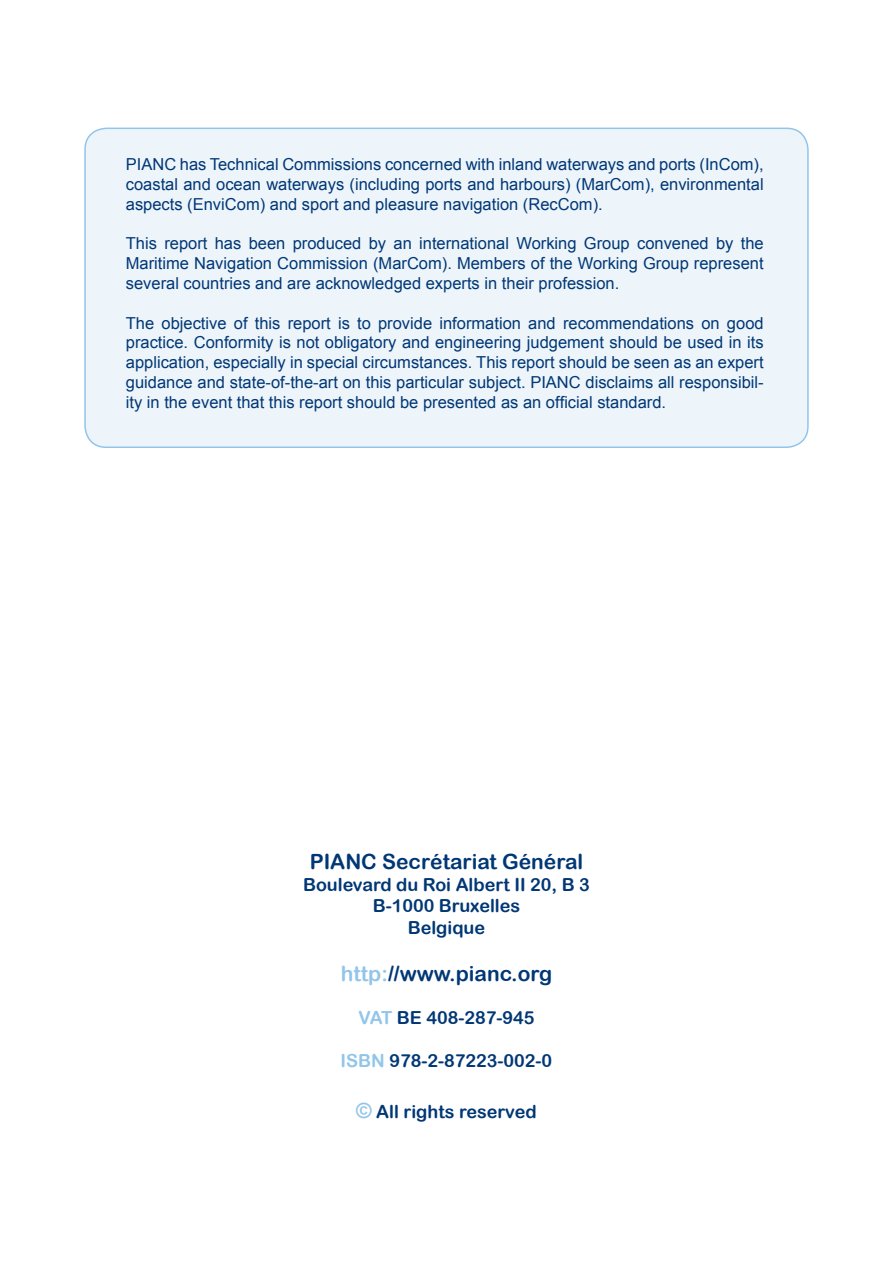
<style>
.page{position:relative;width:893px;height:1263px;background:#fff}
.page>*{position:absolute;margin:0;border:0;box-sizing:border-box;transform-origin:0 0}
.t1{font:21px "Arial Rounded MT Bold";color:#013775}
.t2{font:18px "Arial Rounded MT Bold";color:#013775}
.t3{font:16.5px/19.8px "Arial";color:#013775;text-align:justify}
.s1{color:#92c5ea}
.s2{font-size:21px;color:#92c5ea}
</style>
<div class="page">
<div style="left:85px;top:128px;width:723px;height:319px;background:#edf5fb;border-radius:21px"></div>
<div style="left:84px;top:128px;width:725px;height:320px;border:2px solid #92c5ea;border-radius:21px"></div>
<p class="t3" style="left:126px;top:154px;width:639px">PIANC has Technical Commissions concerned with inland waterways and ports (InCom), coastal and ocean waterways (including ports and harbours) (MarCom), environmental aspects (EnviCom) and sport and pleasure navigation (RecCom).</p>
<p class="t3" style="left:126px;top:234px;width:639px">This report has been produced by an international Working Group convened by the Maritime Navigation Commission (MarCom). Members of the Working Group represent several countries and are acknowledged experts in their profession.</p>
<p class="t3" style="left:126px;top:313px;width:639px">The objective of this report is to provide information and recommendations on good practice. Conformity is not obligatory and engineering judgement should be used in its application, especially in special circumstances. This report should be seen as an expert guidance and state-of-the-art on this particular subject. PIANC disclaims all responsibil&shy;ity in the event that this report should be presented as an official standard.</p>
<p class="t1" style="left:310px;top:849px;width:275px">PIANC Secrétariat Général</p>
<p class="t2" style="left:303px;top:874px;width:288px">Boulevard du Roi Albert II 20, B 3</p>
<p class="t2" style="left:373px;top:895px;width:149px">B-1000 Bruxelles</p>
<p class="t2" style="left:408px;top:917px;width:79px">Belgique</p>
<p class="t1" style="left:341px;top:961px;width:213px"><span class="s1">http:</span>//www.pianc.org</p>
<p class="t2" style="left:358px;top:1007px;width:178px"><span class="s1">VAT</span> BE 408-287-945</p>
<p class="t2" style="left:341px;top:1050px;width:213px"><span class="s1">ISBN</span> 978-2-87223-002-0</p>
<p class="t2" style="left:356px;top:1100px;width:182px"><span class="s2">©</span> All rights reserved</p>
</div>
